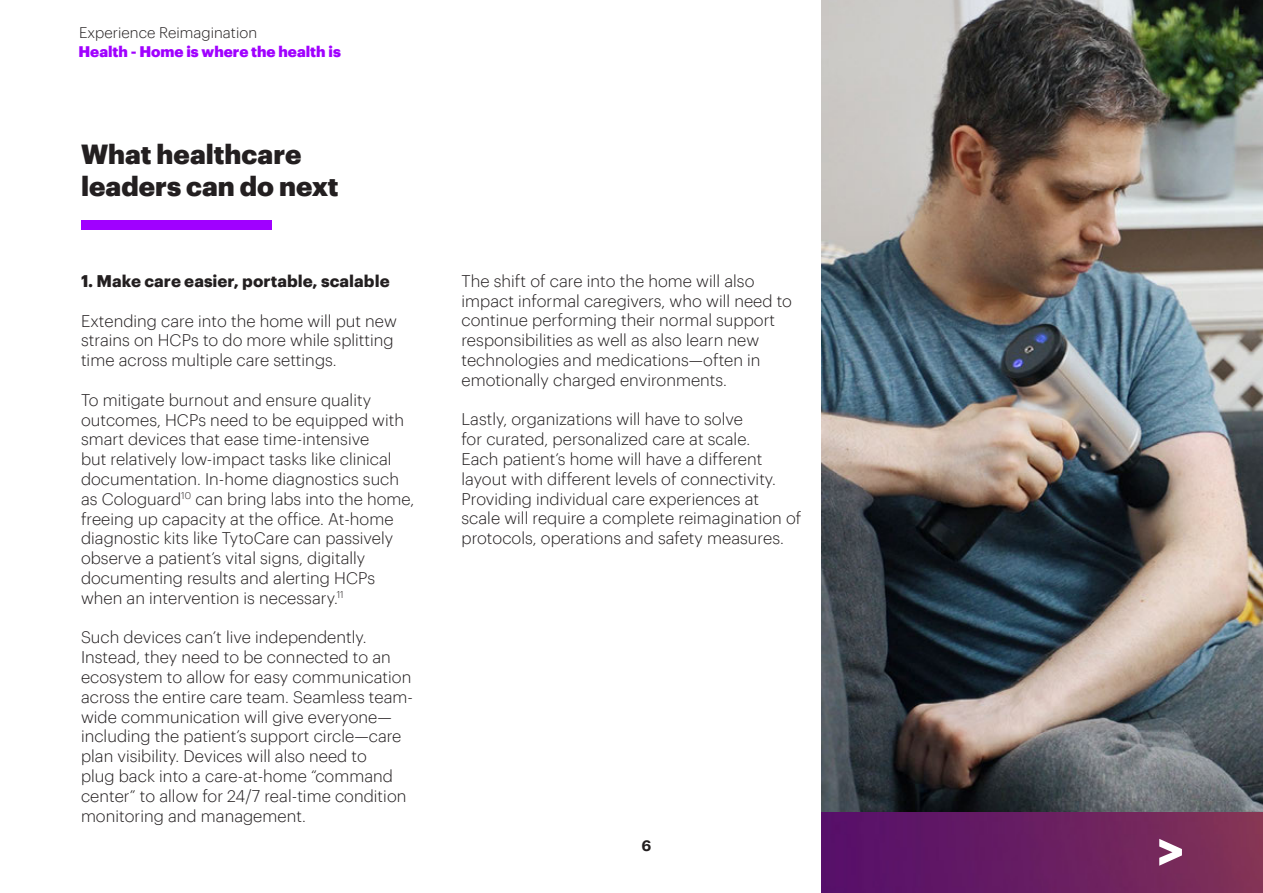
<style>
.page{position:relative;width:1263px;height:893px;background:#fff}
.page>*{position:absolute;margin:0;border:0;box-sizing:border-box;transform-origin:0 0}
.t1{font:900 27px "Graphik";color:#231f20}
.TextBody{font:300 16.5px/19.8px "Graphik";color:#231f20}
.TextBody-2{font:700 16.5px "Graphik";color:#231f20}
.t2{font:900 15px "Graphik";color:#a000ff}
.t3{font:300 15px "Graphik";color:#231f20}
.t4{font:600 15px "Graphik";color:#231f20}
</style>
<div class="page">
<img style="left:822px;top:812px;width:441px;height:81px">
<div style="left:81px;top:220px;width:191px;height:10px;background:#a000ff"></div>
<img style="left:822px;top:0;width:441px;height:812px">
<svg style="left:1159px;top:839px;width:23px;height:27px"></svg>
<p class="t3" style="left:79px;top:22px;width:180px">Experience Reimagination</p>
<p class="t2" style="left:78px;top:40px;width:264px">Health - Home is where the health is</p>
<h2 class="t1" style="left:81px;top:133px;width:222px">What healthcare</h2>
<h2 class="t1" style="left:81px;top:166px;width:259px">leaders can do next</h2>
<p class="TextBody-2" style="left:81px;top:268px;width:310px">1. Make care easier, portable, scalable</p>
<p class="TextBody" style="left:81px;top:309px;width:317px">Extending care into the home will put new strains on HCPs to do more while splitting time across multiple care settings.</p>
<p class="TextBody" style="left:81px;top:389px;width:335px">To mitigate burnout and ensure quality outcomes, HCPs need to be equipped with smart devices that ease time-intensive<br>but relatively low-impact tasks like clinical documentation. In-home diagnostics such as Cologuard<sup>10</sup> can bring labs into the home, freeing up capacity at the office. At-home diagnostic kits like TytoCare can passively observe a patient’s vital signs, digitally documenting results and alerting HCPs when an intervention is necessary.<sup>11</sup></p>
<p class="TextBody" style="left:81px;top:626px;width:334px">Such devices can’t live independently.<br>Instead, they need to be connected to an ecosystem to allow for easy communication across the entire care team. Seamless team&shy;wide communication will give everyone— including the patient’s support circle—care plan visibility. Devices will also need to<br>plug back into a care-at-home “command center” to allow for 24/7 real-time condition monitoring and management.</p>
<p class="TextBody" style="left:461px;top:270px;width:332px">The shift of care into the home will also impact informal caregivers, who will need to continue performing their normal support responsibilities as well as also learn new technologies and medications—often in emotionally charged environments.</p>
<p class="TextBody" style="left:461px;top:408px;width:341px">Lastly, organizations will have to solve<br>for curated, personalized care at scale.<br>Each patient’s home will have a different layout with different levels of connectivity.<br>Providing individual care experiences at scale will require a complete reimagination of protocols, operations and safety measures.</p>
<p class="t4" style="left:641px;top:834px;width:11px">6</p>
</div>
